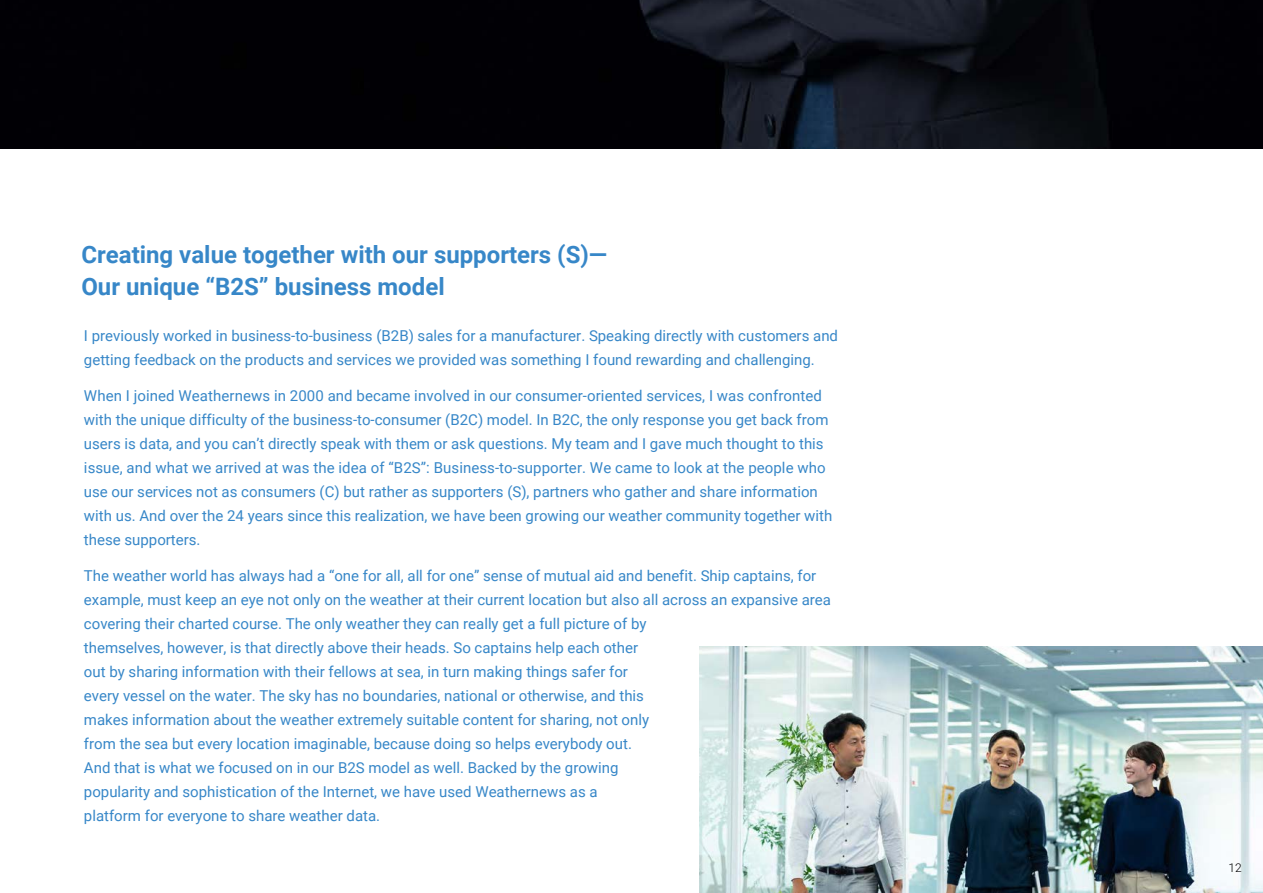
<style>
.page{position:relative;width:1263px;height:893px;background:#fff}
.page>*{position:absolute;margin:0;border:0;box-sizing:border-box;transform-origin:0 0}
.t1{font:700 24px/31.5px "Roboto";color:#3787c8}
.t2{font:15px/24px "Roboto";color:#3787c8}
.t3{font:300 12px "Roboto";color:#000}
</style>
<div class="page">
<img style="left:0;top:0;width:1263px;height:149px">
<img style="left:699px;top:647px;width:564px;height:246px">
<p class="t1" style="left:81px;top:238px;width:527px">Creating value together with our supporters (S)—<br>Our unique “B2S” business model</p>
<p class="t2" style="left:84px;top:323px;width:756px">I previously worked in business-to-business (B2B) sales for a manufacturer. Speaking directly with customers and getting feedback on the products and services we provided was something I found rewarding and challenging.</p>
<p class="t2" style="left:84px;top:383px;width:750px">When I joined Weathernews in 2000 and became involved in our consumer-oriented services, I was confronted with the unique difficulty of the business-to-consumer (B2C) model. In B2C, the only response you get back from users is data, and you can’t directly speak with them or ask questions. My team and I gave much thought to this issue, and what we arrived at was the idea of “B2S”: Business-to-supporter. We came to look at the people who use our services not as consumers (C) but rather as supporters (S), partners who gather and share information with us. And over the 24 years since this realization, we have been growing our weather community together with these supporters.</p>
<p class="t2" style="left:84px;top:563px;width:748px">The weather world has always had a “one for all, all for one” sense of mutual aid and benefit. Ship captains, for example, must keep an eye not only on the weather at their current location but also all across an expansive area covering their charted course. The only weather they can really get a full picture of by<br>themselves, however, is that directly above their heads. So captains help each other<br>out by sharing information with their fellows at sea, in turn making things safer for<br>every vessel on the water. The sky has no boundaries, national or otherwise, and this<br>makes information about the weather extremely suitable content for sharing, not only<br>from the sea but every location imaginable, because doing so helps everybody out.<br>And that is what we focused on in our B2S model as well. Backed by the growing<br>popularity and sophistication of the Internet, we have used Weathernews as a<br>platform for everyone to share weather data.</p>
<p class="t3" style="left:1228px;top:859px;width:15px">12</p>
</div>
